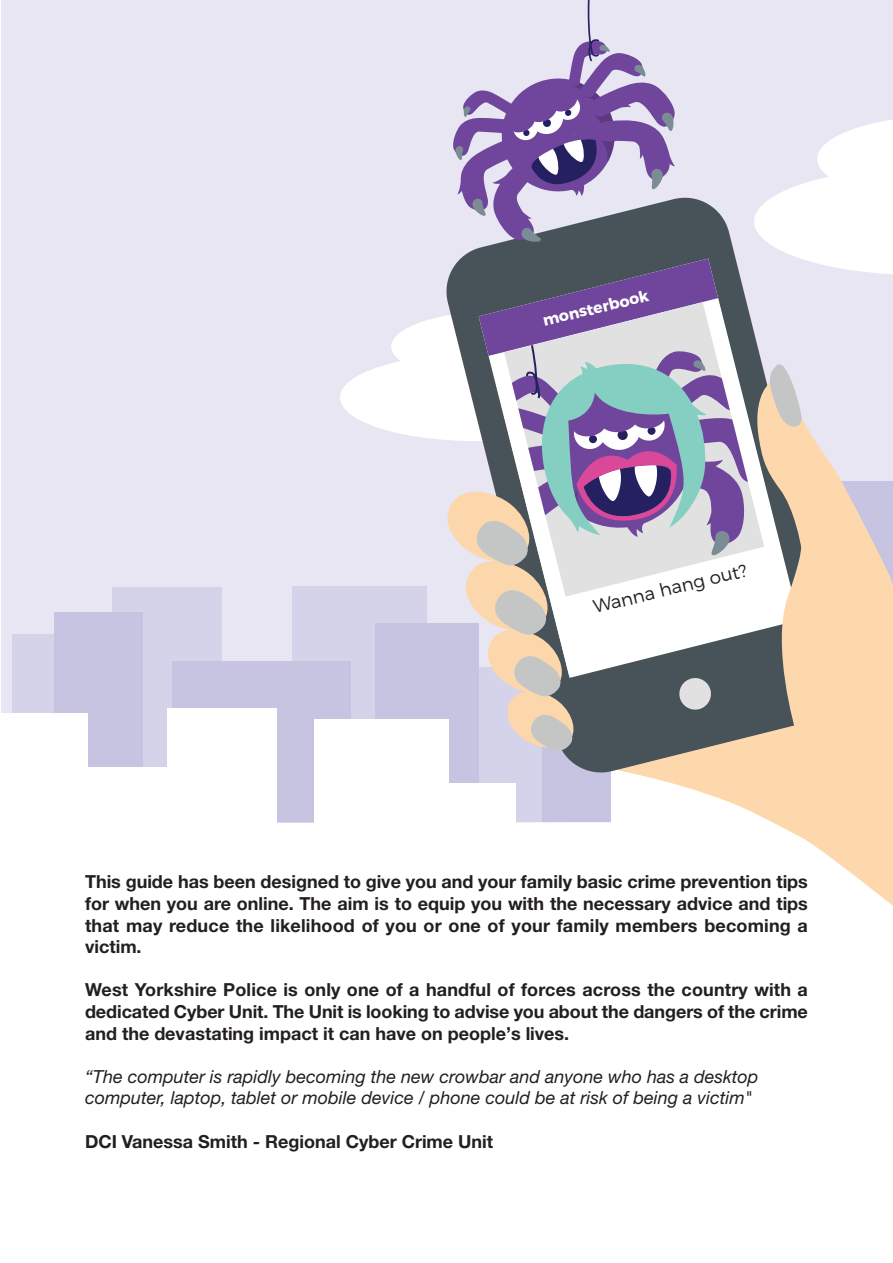
<style>
.page{position:relative;width:893px;height:1263px;background:#fff}
.page>*{position:absolute;margin:0;border:0;box-sizing:border-box;transform-origin:0 0}
.t1{font:300 18.3px "Montserrat";color:#231f20}
.t2{font:700 18px/21.6px "Helvetica Neue";color:#231f20;text-align:justify}
.t3{font:italic 18px/21.6px "Helvetica Neue";color:#231f20}
.t4{font:700 15.6px "Montserrat";color:#fff}
</style>
<div class="page">
<div style="left:1px;top:0;width:892px;height:1250px;background:#e7e6f2"></div>
<div style="left:340px;top:354px;width:272px;height:87px;background:#fff;border-radius:50%"></div>
<div style="left:391px;top:311px;width:224px;height:71px;background:#fff;border-radius:50%"></div>
<div style="left:292px;top:587px;width:134px;height:596px;background:#d5d3e9"></div>
<div style="left:12px;top:634px;width:111px;height:530px;background:#d5d3e9"></div>
<div style="left:112px;top:587px;width:110px;height:640px;background:#d5d3e9"></div>
<div style="left:172px;top:661px;width:178px;height:498px;background:#c6c4e1"></div>
<div style="left:55px;top:612px;width:88px;height:581px;background:#c6c4e1"></div>
<div style="left:375px;top:623px;width:104px;height:536px;background:#c6c4e1"></div>
<div style="left:314px;top:719px;width:134px;height:399px;background:#fff"></div>
<div style="left:0;top:713px;width:88px;height:402px;background:#fff"></div>
<div style="left:167px;top:708px;width:110px;height:410px;background:#fff"></div>
<div style="left:49px;top:767px;width:178px;height:342px;background:#fff"></div>
<div style="left:1px;top:822px;width:892px;height:428px;background:#fff"></div>
<svg style="left:752px;top:849px;width:141px;height:138px;background:#fefaf6"></svg>
<svg style="left:442px;top:0;width:451px;height:849px"></svg>
<p class="t4" style="left:542px;top:315px;width:110px;rotate:-14deg">monsterbook</p>
<p class="t1" style="left:592px;top:601px;width:159px;rotate:-14deg">Wanna hang out?</p>
<p class="t2" style="left:85px;top:873px;width:724px">This guide has been designed to give you and your family basic crime prevention tips for when you are online. The aim is to equip you with the necessary advice and tips that may reduce the likelihood of you or one of your family members becoming a victim.</p>
<p class="t2" style="left:85px;top:981px;width:724px">West Yorkshire Police is only one of a handful of forces across the country with a dedicated Cyber Unit. The Unit is looking to advise you about the dangers of the crime and the devastating impact it can have on people’s lives.</p>
<p class="t3" style="left:85px;top:1067px;width:675px">“The computer is rapidly becoming the new crowbar and anyone who has a desktop computer, laptop, tablet or mobile device / phone could be at risk of being a victim"</p>
<p class="t2" style="left:85px;top:1132px;width:410px">DCI Vanessa Smith - Regional Cyber Crime Unit</p>
</div>
